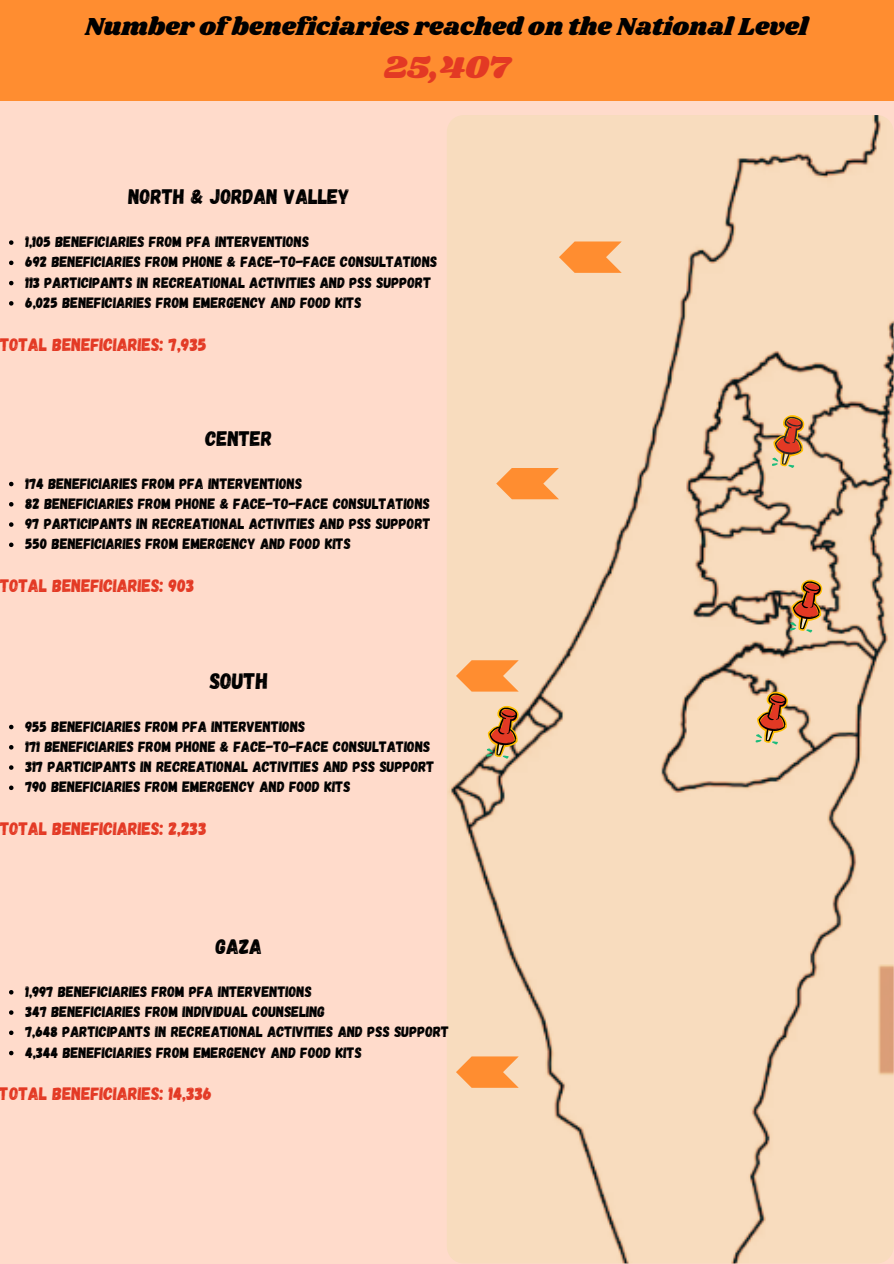
<style>
.page{position:relative;width:894px;height:1264px;background:#fff}
.page>*{position:absolute;margin:0;border:0;box-sizing:border-box;transform-origin:0 0}
.t1{font:33px "Shrikhand";color:#e33924}
.t2{font:25.5px "Shrikhand";color:#000}
.t3{font:22.5px "Gagalin";color:#000}
.t4{font:21px "Gagalin";color:#000}
.t5{font:18px "Gagalin";color:#e33924}
.t6{font:15px "Gagalin";color:#000}
</style>
<div class="page">
<div style="left:0;top:0;width:893px;height:1263px;background:#ffdbcb"></div>
<img style="left:446px;top:115px;width:447px;height:1147px;border-radius:17px">
<div style="left:0;top:0;width:893px;height:100px;background:#ff8d30"></div>
<svg style="left:456px;top:660px;width:62px;height:31px"></svg>
<svg style="left:9px;top:990px;width:5px;height:4px"></svg>
<svg style="left:9px;top:1010px;width:5px;height:4px"></svg>
<svg style="left:9px;top:1030px;width:5px;height:5px"></svg>
<svg style="left:9px;top:1050px;width:5px;height:5px"></svg>
<svg style="left:456px;top:1056px;width:62px;height:31px"></svg>
<svg style="left:496px;top:468px;width:63px;height:31px"></svg>
<svg style="left:559px;top:241px;width:62px;height:32px"></svg>
<svg style="left:771px;top:415px;width:33px;height:53px"></svg>
<svg style="left:755px;top:691px;width:32px;height:53px"></svg>
<svg style="left:789px;top:579px;width:33px;height:53px"></svg>
<svg style="left:486px;top:706px;width:32px;height:52px"></svg>
<svg style="left:9px;top:240px;width:5px;height:5px"></svg>
<svg style="left:9px;top:260px;width:5px;height:5px"></svg>
<svg style="left:9px;top:281px;width:5px;height:4px"></svg>
<svg style="left:9px;top:301px;width:5px;height:4px"></svg>
<svg style="left:9px;top:482px;width:5px;height:4px"></svg>
<svg style="left:9px;top:502px;width:5px;height:4px"></svg>
<svg style="left:9px;top:522px;width:5px;height:5px"></svg>
<svg style="left:9px;top:542px;width:5px;height:5px"></svg>
<svg style="left:9px;top:724px;width:5px;height:5px"></svg>
<svg style="left:9px;top:745px;width:5px;height:4px"></svg>
<svg style="left:9px;top:765px;width:5px;height:4px"></svg>
<svg style="left:9px;top:785px;width:5px;height:5px"></svg>
<h1 class="t2" style="left:85px;top:9px;width:724px">Number of beneficiaries reached on the National Level</h1>
<h1 class="t1" style="left:383px;top:44px;width:128px">25,407</h1>
<p class="t4" style="left:128px;top:183px;width:223px">NORTH &amp; JORDAN VALLEY</p>
<p class="t6" style="left:25px;top:232px;width:285px">1,105 BENEFICIARIES FROM PFA INTERVENTIONS</p>
<p class="t6" style="left:25px;top:252px;width:413px">692 BENEFICIARIES FROM PHONE &amp; FACE-TO-FACE CONSULTATIONS</p>
<p class="t6" style="left:25px;top:272px;width:407px">113 PARTICIPANTS IN RECREATIONAL ACTIVITIES AND PSS SUPPORT</p>
<h3 class="t6" style="left:25px;top:293px;width:337px">6,025 BENEFICIARIES FROM EMERGENCY AND FOOD KITS</h3>
<h2 class="t5" style="left:0;top:332px;width:208px">TOTAL BENEFICIARIES: 7,935</h2>
<p class="t4" style="left:205px;top:424px;width:68px">CENTER</p>
<p class="t6" style="left:25px;top:473px;width:278px">174 BENEFICIARIES FROM PFA INTERVENTIONS</p>
<p class="t6" style="left:25px;top:493px;width:406px">82 BENEFICIARIES FROM PHONE &amp; FACE-TO-FACE CONSULTATIONS</p>
<p class="t6" style="left:25px;top:514px;width:406px">97 PARTICIPANTS IN RECREATIONAL ACTIVITIES AND PSS SUPPORT</p>
<h3 class="t6" style="left:25px;top:534px;width:327px">550 BENEFICIARIES FROM EMERGENCY AND FOOD KITS</h3>
<h2 class="t5" style="left:0;top:574px;width:196px">TOTAL BENEFICIARIES: 903</h2>
<p class="t3" style="left:210px;top:666px;width:60px">SOUTH</p>
<p class="t6" style="left:25px;top:716px;width:281px">955 BENEFICIARIES FROM PFA INTERVENTIONS</p>
<p class="t6" style="left:25px;top:736px;width:406px">171 BENEFICIARIES FROM PHONE &amp; FACE-TO-FACE CONSULTATIONS</p>
<p class="t6" style="left:25px;top:757px;width:410px">317 PARTICIPANTS IN RECREATIONAL ACTIVITIES AND PSS SUPPORT</p>
<h3 class="t6" style="left:25px;top:777px;width:326px">790 BENEFICIARIES FROM EMERGENCY AND FOOD KITS</h3>
<h2 class="t5" style="left:0;top:817px;width:208px">TOTAL BENEFICIARIES: 2,233</h2>
<p class="t4" style="left:216px;top:932px;width:48px">GAZA</p>
<p class="t6" style="left:25px;top:981px;width:288px">1,997 BENEFICIARIES FROM PFA INTERVENTIONS</p>
<p class="t6" style="left:25px;top:1001px;width:301px">347 BENEFICIARIES FROM INDIVIDUAL COUNSELING</p>
<p class="t6" style="left:25px;top:1022px;width:425px">7,648 PARTICIPANTS IN RECREATIONAL ACTIVITIES AND PSS SUPPORT</p>
<p class="t6" style="left:25px;top:1042px;width:338px">4,344 BENEFICIARIES FROM EMERGENCY AND FOOD KITS</p>
<h2 class="t5" style="left:0;top:1082px;width:214px">TOTAL BENEFICIARIES: 14,336</h2>
</div>
